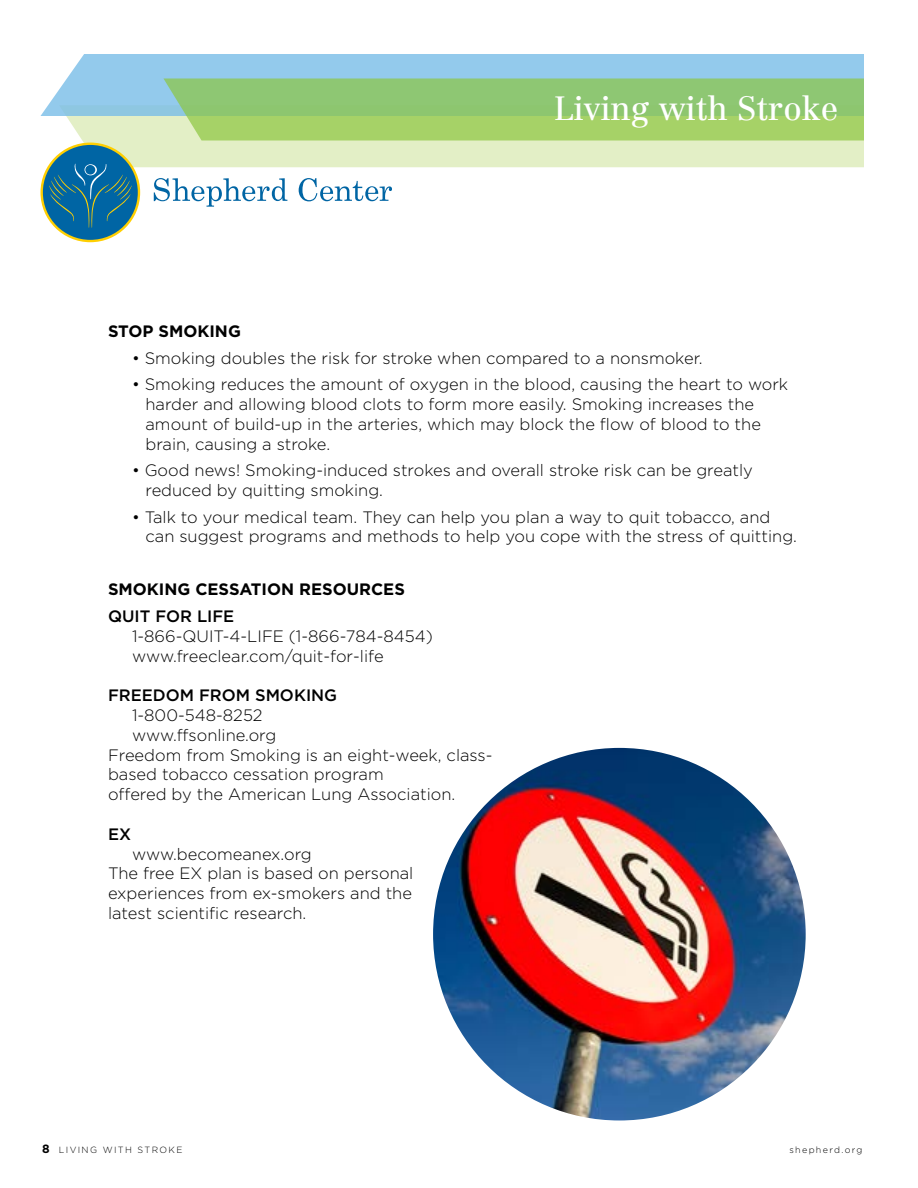
<style>
.page{position:relative;width:918px;height:1188px;background:#fff}
.page>*{position:absolute;margin:0;border:0;box-sizing:border-box;transform-origin:0 0}
.t1{font:33.15px "Centennial";color:#fff}
.t2{font:300 16.5px/19.8px "Gotham";color:#000}
.t3{font:700 16.5px "Gotham";color:#000}
.t4{font:500 16.5px "Gotham";color:#000}
.t5{font:300 9px "Gotham";letter-spacing:.15em;color:#000}
.s1{font-weight:700;font-size:12px}
</style>
<div class="page">
<div style="left:59px;top:116px;width:805px;height:51px;background:#e3efc6"></div>
<svg style="left:40px;top:54px;width:824px;height:62px;background:#99ccec"></svg>
<svg style="left:163px;top:78px;width:701px;height:63px;background:#98cb72"></svg>
<div style="left:41px;top:143px;width:99px;height:99px;border:5px solid #ffcf01;border-radius:50%"></div>
<div style="left:43px;top:145px;width:95px;height:95px;background:#0065a4;border-radius:50%"></div>
<svg style="left:49px;top:163px;width:83px;height:65px"></svg>
<svg style="left:154px;top:178px;width:133px;height:29px"></svg>
<svg style="left:299px;top:178px;width:93px;height:23px"></svg>
<img style="left:433px;top:748px;width:373px;height:372px;border-radius:186px">
<h1 class="t1" style="left:554px;top:88px;width:286px">Living with Stroke</h1>
<p class="t3" style="left:108px;top:321px;width:134px">STOP SMOKING</p>
<p class="t2" style="left:132px;top:348px;width:572px">• Smoking doubles the risk for stroke when compared to a nonsmoker.</p>
<p class="t2" style="left:146px;top:374px;width:644px;text-indent:-13px">• Smoking reduces the amount of oxygen in the blood, causing the heart to work harder and allowing blood clots to form more easily. Smoking increases the amount of build-up in the arteries, which may block the flow of blood to the brain, causing a stroke.</p>
<p class="t2" style="left:146px;top:460px;width:609px;text-indent:-13px">• Good news! Smoking-induced strokes and overall stroke risk can be greatly reduced by quitting smoking.</p>
<p class="t2" style="left:146px;top:507px;width:653px;text-indent:-13px">• Talk to your medical team. They can help you plan a way to quit tobacco, and can suggest programs and methods to help you cope with the stress of quitting.</p>
<p class="t3" style="left:108px;top:580px;width:298px">SMOKING CESSATION RESOURCES</p>
<p class="t4" style="left:108px;top:606px;width:128px">QUIT FOR LIFE</p>
<p class="t2" style="left:132px;top:626px;width:302px">1-866-QUIT-4-LIFE (1-866-784-8454) www.freeclear.com/quit-for-life</p>
<p class="t4" style="left:108px;top:685px;width:231px">FREEDOM FROM SMOKING</p>
<p class="t2" style="left:132px;top:705px;width:132px">1-800-548-8252</p>
<p class="t2" style="left:132px;top:725px;width:146px">www.ffsonline.org</p>
<p class="t2" style="left:108px;top:745px;width:386px">Freedom from Smoking is an eight-week, class-</p>
<p class="t2" style="left:108px;top:765px;width:277px">based tobacco cessation program</p>
<p class="t2" style="left:108px;top:784px;width:349px">offered by the American Lung Association.</p>
<p class="t4" style="left:108px;top:824px;width:25px">EX</p>
<p class="t2" style="left:108px;top:844px;width:307px;text-indent:24px">www.becomeanex.org<br>The free EX plan is based on personal experiences from ex-smokers and the latest scientific research.</p>
<p class="t5" style="left:42px;top:1145px;width:142px"><span class="s1">8</span> LIVING WITH STROKE</p>
<p class="t5" style="left:789px;top:1145px;width:75px">shepherd.org</p>
</div>
